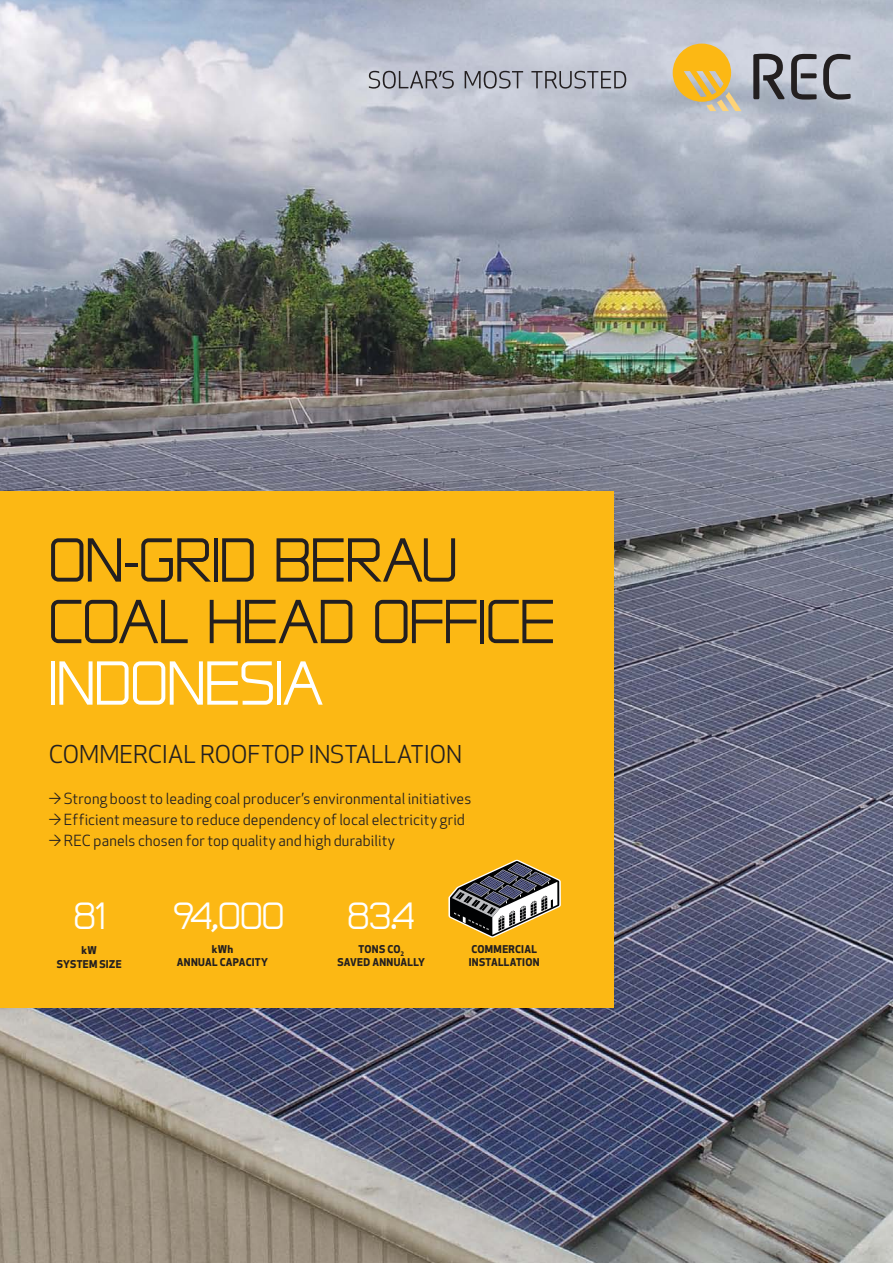
<style>
.page{position:relative;width:893px;height:1263px;background:#fff}
.page>*{position:absolute;margin:0;border:0;box-sizing:border-box;transform-origin:0 0}
.t1{font:73.5px/61.5px "REC Tech 2011";color:#231f20}
.t2{font:73.5px "REC Tech 2011";color:#fff}
.t3{font:45px "REC Tech 2011";color:#fff}
.t4{font:24px "Apex New";color:#231f20}
.t5{font:15px "Apex New";letter-spacing:.01em;color:#231f20}
.t6{font:700 10.5px/13.5px "Apex New";letter-spacing:.03em;color:#231f20;text-align:center}
</style>
<div class="page">
<img style="left:0;top:0;width:893px;height:1263px">
<div style="left:0;top:491px;width:614px;height:517px;background:#fcb814"></div>
<svg style="left:673px;top:44px;width:68px;height:67px;background:#debd6d"></svg>
<svg style="left:791px;top:54px;width:60px;height:46px;background:#8e9099"></svg>
<svg style="left:753px;top:54px;width:31px;height:45px"></svg>
<svg style="left:369px;top:71px;width:85px;height:18px;background:#9c9ea7"></svg>
<svg style="left:465px;top:71px;width:58px;height:18px"></svg>
<svg style="left:531px;top:71px;width:95px;height:18px;background:#9a9ca6"></svg>
<svg style="left:448px;top:860px;width:113px;height:78px"></svg>
<h1 class="t1" style="left:49px;top:527px;width:508px">ON-GRID BERAU<br>COAL HEAD OFFICE</h1>
<h1 class="t2" style="left:49px;top:649px;width:276px">INDONESIA</h1>
<h3 class="t4" style="left:49px;top:739px;width:415px">Commercial rooftop I nstallation</h3>
<p class="t5" style="left:49px;top:789px;width:424px">→ Strong boost to leading coal producer’s environmental initiatives</p>
<p class="t5" style="left:49px;top:810px;width:418px">→ Efficient measure to reduce dependency of local electricity grid</p>
<p class="t5" style="left:49px;top:831px;width:348px">→ REC panels chosen for top quality and high durability</p>
<h2 class="t3" style="left:74px;top:895px;width:33px">81</h2>
<h2 class="t3" style="left:173px;top:895px;width:112px">94,000</h2>
<h2 class="t3" style="left:348px;top:895px;width:69px">83.4</h2>
<p class="t6" style="left:337px;top:942px;width:89px">TONS CO<sub>2<br></sub>SAVED ANNUALLY</p>
<p class="t6" style="left:57px;top:943px;width:66px">KW<br>SYSTEM SIZE</p>
<p class="t6" style="left:177px;top:942px;width:93px">KWH<br>ANNUAL CAPACITY</p>
<p class="t6" style="left:469px;top:942px;width:72px;text-align:left">COMMERCIAL<br>INSTALLATION</p>
</div>
